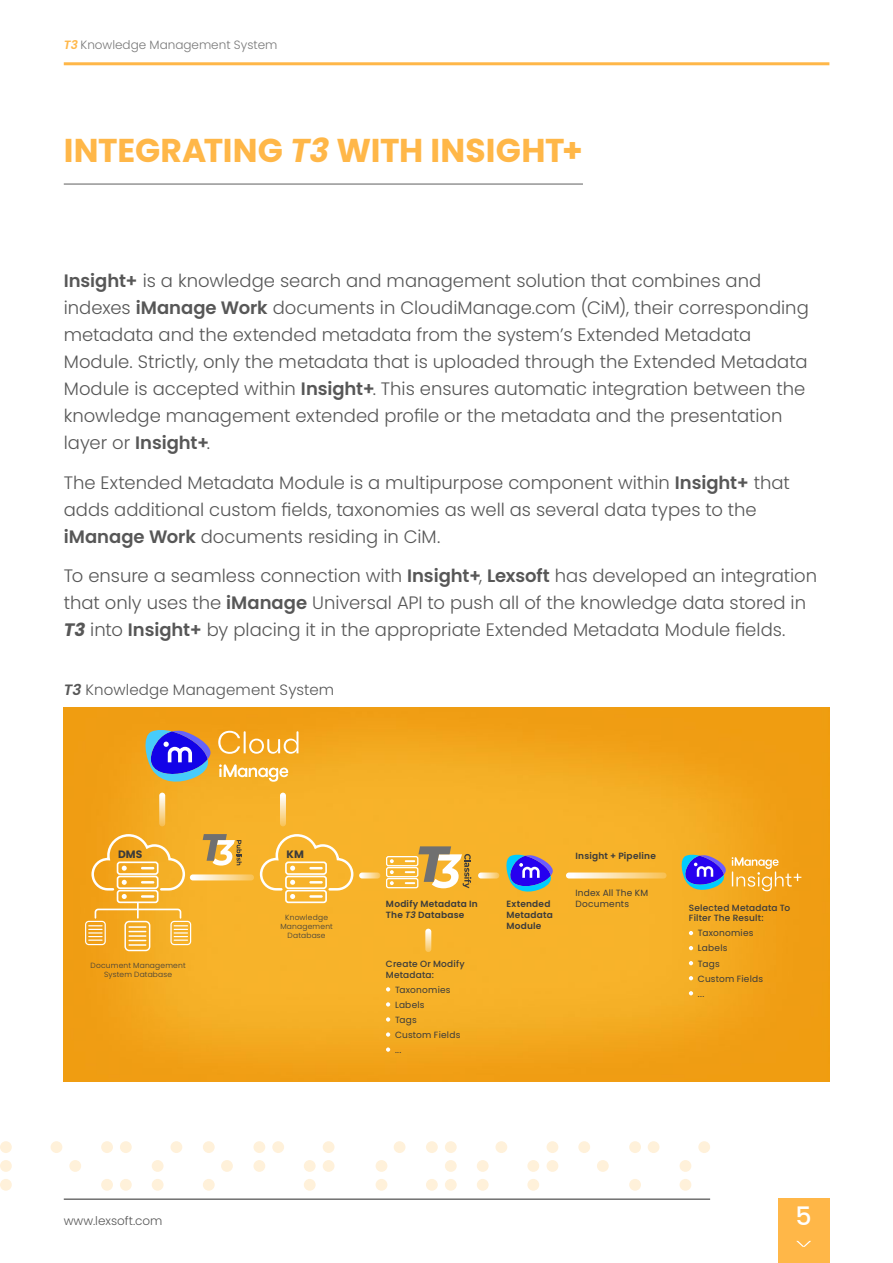
<style>
.page{position:relative;width:893px;height:1263px;background:#fff}
.page>*{position:absolute;margin:0;border:0;box-sizing:border-box;transform-origin:0 0}
.t1{font:700 33px "Poppins";letter-spacing:.005em;color:#ffb748}
.t2{font:500 25.35px "Poppins";color:#fff}
.t3{font:300 18px/27px "Poppins";color:#575757}
.t4{font:300 15px "Poppins";letter-spacing:.01em;color:#575757}
.t5{font:300 12px "Poppins";color:#797979}
.t6{font:300 12px "Poppins";color:#575757}
.t7{font:700 10.65px "Poppins";color:#3b3b3b}
.t8{font:9px/15px "Poppins";letter-spacing:.025em;color:#3b3b3b}
.t9{font:600 9px/10.8px "Poppins";letter-spacing:.025em;color:#3b3b3b}
.t10{font:500 9px/10.8px "Poppins";letter-spacing:.02em;color:#3b3b3b}
.t11{font:300 7.5px/9px "Poppins";letter-spacing:.03em;color:#3b3b3b;text-align:center}
.s1{font-weight:600;font-style:italic;color:#ffb748}
.s2{font-style:italic}
.s3{font-weight:600}
.s4{font-weight:700;font-style:italic}
.s5{font-weight:600;font-style:italic}
</style>
<div class="page">
<hr style="left:64px;top:62px;width:765px;height:3px;background:#ffb748">
<div style="left:426px;top:1141px;width:12px;height:12px;background:#fff1da;border-radius:50%"></div>
<div style="left:394px;top:1141px;width:11px;height:12px;background:#fff1da;border-radius:50%"></div>
<div style="left:426px;top:1179px;width:12px;height:12px;background:#fff1da;border-radius:50%"></div>
<div style="left:629px;top:1141px;width:12px;height:12px;background:#fff1da;border-radius:50%"></div>
<div style="left:629px;top:1179px;width:12px;height:12px;background:#fff1da;border-radius:50%"></div>
<div style="left:445px;top:1160px;width:12px;height:12px;background:#fff1da;border-radius:50%"></div>
<div style="left:445px;top:1141px;width:12px;height:12px;background:#fff1da;border-radius:50%"></div>
<div style="left:547px;top:1160px;width:11px;height:12px;background:#fff1da;border-radius:50%"></div>
<div style="left:597px;top:1160px;width:12px;height:12px;background:#fff1da;border-radius:50%"></div>
<div style="left:547px;top:1141px;width:11px;height:12px;background:#fff1da;border-radius:50%"></div>
<div style="left:648px;top:1141px;width:11px;height:12px;background:#fff1da;border-radius:50%"></div>
<div style="left:698px;top:1141px;width:12px;height:12px;background:#fff1da;border-radius:50%"></div>
<div style="left:445px;top:1179px;width:12px;height:12px;background:#fff1da;border-radius:50%"></div>
<div style="left:527px;top:1160px;width:12px;height:12px;background:#fff1da;border-radius:50%"></div>
<div style="left:527px;top:1179px;width:12px;height:12px;background:#fff1da;border-radius:50%"></div>
<div style="left:680px;top:1160px;width:11px;height:12px;background:#fff1da;border-radius:50%"></div>
<div style="left:680px;top:1179px;width:11px;height:12px;background:#fff1da;border-radius:50%"></div>
<div style="left:477px;top:1160px;width:12px;height:12px;background:#fff1da;border-radius:50%"></div>
<div style="left:495px;top:1141px;width:12px;height:12px;background:#fff1da;border-radius:50%"></div>
<div style="left:578px;top:1141px;width:12px;height:12px;background:#fff1da;border-radius:50%"></div>
<div style="left:477px;top:1179px;width:12px;height:12px;background:#fff1da;border-radius:50%"></div>
<div style="left:376px;top:1160px;width:11px;height:12px;background:#fff1da;border-radius:50%"></div>
<div style="left:376px;top:1179px;width:11px;height:12px;background:#fff1da;border-radius:50%"></div>
<div style="left:0;top:1160px;width:12px;height:12px;background:#fff1da;border-radius:50%"></div>
<div style="left:0;top:1141px;width:12px;height:12px;background:#fff1da;border-radius:50%"></div>
<div style="left:0;top:1179px;width:12px;height:12px;background:#fff1da;border-radius:50%"></div>
<div style="left:152px;top:1160px;width:12px;height:12px;background:#fff1da;border-radius:50%"></div>
<div style="left:171px;top:1141px;width:11px;height:12px;background:#fff1da;border-radius:50%"></div>
<div style="left:152px;top:1179px;width:12px;height:12px;background:#fff1da;border-radius:50%"></div>
<div style="left:51px;top:1141px;width:11px;height:12px;background:#fff1da;border-radius:50%"></div>
<div style="left:69px;top:1160px;width:12px;height:12px;background:#fff1da;border-radius:50%"></div>
<div style="left:101px;top:1141px;width:12px;height:12px;background:#fff1da;border-radius:50%"></div>
<div style="left:101px;top:1179px;width:12px;height:12px;background:#fff1da;border-radius:50%"></div>
<div style="left:120px;top:1141px;width:12px;height:12px;background:#fff1da;border-radius:50%"></div>
<div style="left:120px;top:1179px;width:12px;height:12px;background:#fff1da;border-radius:50%"></div>
<div style="left:221px;top:1160px;width:12px;height:12px;background:#fff1da;border-radius:50%"></div>
<div style="left:203px;top:1141px;width:12px;height:12px;background:#fff1da;border-radius:50%"></div>
<div style="left:203px;top:1179px;width:12px;height:12px;background:#fff1da;border-radius:50%"></div>
<div style="left:253px;top:1160px;width:12px;height:12px;background:#fff1da;border-radius:50%"></div>
<div style="left:253px;top:1141px;width:12px;height:12px;background:#fff1da;border-radius:50%"></div>
<div style="left:323px;top:1160px;width:11px;height:12px;background:#fff1da;border-radius:50%"></div>
<div style="left:323px;top:1141px;width:11px;height:12px;background:#fff1da;border-radius:50%"></div>
<div style="left:304px;top:1160px;width:12px;height:12px;background:#fff1da;border-radius:50%"></div>
<div style="left:272px;top:1141px;width:12px;height:12px;background:#fff1da;border-radius:50%"></div>
<div style="left:304px;top:1179px;width:12px;height:12px;background:#fff1da;border-radius:50%"></div>
<hr style="left:64px;top:1198px;width:646px;height:2px;background:#707070">
<hr style="left:64px;top:183px;width:519px;height:2px;background:#707070">
<div style="left:778px;top:1198px;width:51px;height:65px;background:#ffb748"></div>
<svg style="left:796px;top:1241px;width:15px;height:6px"></svg>
<img style="left:64px;top:708px;width:765px;height:374px">
<svg style="left:85px;top:833px;width:106px;height:118px;background:#f4b542"></svg>
<div style="left:285px;top:890px;width:42px;height:13px;border:2px solid #fff;border-radius:2px"></div>
<svg style="left:259px;top:833px;width:96px;height:66px;background:#f8bf4e"></svg>
<svg style="left:203px;top:834px;width:39px;height:31px"></svg>
<div style="left:386px;top:856px;width:32px;height:10px;border:1px solid #fff;border-radius:2px"></div>
<svg style="left:390px;top:859px;width:4px;height:4px"></svg>
<div style="left:386px;top:867px;width:32px;height:10px;border:1px solid #fff;border-radius:2px"></div>
<svg style="left:390px;top:870px;width:4px;height:4px"></svg>
<div style="left:386px;top:878px;width:32px;height:10px;border:1px solid #fff;border-radius:2px"></div>
<svg style="left:390px;top:881px;width:4px;height:4px"></svg>
<svg style="left:405px;top:846px;width:66px;height:42px"></svg>
<svg style="left:502px;top:854px;width:53px;height:39px;background:#7876ad"></svg>
<svg style="left:678px;top:854px;width:123px;height:37px;background:#c0986a"></svg>
<svg style="left:190px;top:874px;width:64px;height:6px"></svg>
<svg style="left:359px;top:872px;width:21px;height:6px"></svg>
<svg style="left:478px;top:872px;width:21px;height:6px"></svg>
<svg style="left:566px;top:872px;width:100px;height:6px"></svg>
<svg style="left:159px;top:793px;width:6px;height:33px"></svg>
<svg style="left:280px;top:793px;width:6px;height:33px"></svg>
<svg style="left:386px;top:987px;width:4px;height:4px"></svg>
<svg style="left:386px;top:1002px;width:4px;height:4px"></svg>
<svg style="left:386px;top:1017px;width:4px;height:4px"></svg>
<svg style="left:386px;top:1032px;width:4px;height:5px"></svg>
<svg style="left:386px;top:1047px;width:4px;height:5px"></svg>
<svg style="left:425px;top:929px;width:6px;height:23px"></svg>
<svg style="left:689px;top:931px;width:4px;height:4px"></svg>
<svg style="left:689px;top:946px;width:4px;height:4px"></svg>
<svg style="left:689px;top:961px;width:4px;height:4px"></svg>
<svg style="left:689px;top:976px;width:4px;height:4px"></svg>
<svg style="left:689px;top:991px;width:4px;height:4px"></svg>
<svg style="left:140px;top:729px;width:158px;height:55px;background:#bb9671"></svg>
<p class="t5" style="left:64px;top:38px;width:215px"><span class="s1">T3</span> Knowledge Management System</p>
<h1 class="t1" style="left:64px;top:132px;width:521px">INTEGRATING <span class="s2">T3</span> WITH INSIGHT+</h1>
<p class="t3" style="left:64px;top:267px;width:746px"><span class="s3">Insight+</span> is a knowledge search and management solution that combines and indexes <span class="s3">iManage Work</span> documents in CloudiManage.com (CiM), their corresponding metadata and the extended metadata from the system’s Extended Metadata Module. Strictly, only the metadata that is uploaded through the Extended Metadata Module is accepted within <span class="s3">Insight+</span>. This ensures automatic integration between the knowledge management extended profile or the metadata and the presentation layer or <span class="s3">Insight+</span>.</p>
<p class="t3" style="left:64px;top:469px;width:728px">The Extended Metadata Module is a multipurpose component within <span class="s3">Insight+</span> that adds additional custom fields, taxonomies as well as several data types to the <span class="s3">iManage Work</span> documents residing in CiM.</p>
<p class="t3" style="left:64px;top:563px;width:755px">To ensure a seamless connection with <span class="s3">Insight+</span>, <span class="s3">Lexsoft</span> has developed an integration that only uses the <span class="s3">iManage</span> Universal API to push all of the knowledge data stored in<br><span class="s4">T3</span> into <span class="s3">Insight+</span> by placing it in the appropriate Extended Metadata Module fields.</p>
<p class="t4" style="left:64px;top:681px;width:272px"><span class="s5">T3</span> Knowledge Management System</p>
<p class="t7" style="left:118px;top:848px;width:26px">DMS</p>
<p class="t7" style="left:287px;top:848px;width:19px">KM</p>
<p class="t11" style="left:91px;top:960px;width:97px">Document Management<br>System Database</p>
<p class="t11" style="left:280px;top:912px;width:54px">Knowledge<br>Management<br>Database</p>
<p class="t9" style="left:386px;top:898px;width:93px">Modify Metadata In<br>The <span class="s2">T3</span> Database</p>
<p class="t10" style="left:386px;top:958px;width:80px">Create Or Modify<br>Metadata:</p>
<p class="t8" style="left:395px;top:982px;width:67px">Taxonomies<br>Labels<br>Tags<br>Custom Fields ...</p>
<p class="t9" style="left:506px;top:898px;width:48px">Extended<br>Metadata<br>Module</p>
<p class="t9" style="left:575px;top:851px;width:82px">Insight + Pipeline</p>
<p class="t8" style="left:575px;top:888px;width:74px;line-height:10.8px">Index All The KM<br>Documents</p>
<p class="t10" style="left:689px;top:902px;width:103px">Selected Metadata To<br>Filter The Result:</p>
<p class="t8" style="left:698px;top:926px;width:67px">Taxonomies<br>Labels<br>Tags<br>Custom Fields ...</p>
<p class="t6" style="left:64px;top:1214px;width:100px">www.lexsoft.com</p>
<h2 class="t2" style="left:796px;top:1201px;width:18px">5</h2>
</div>
